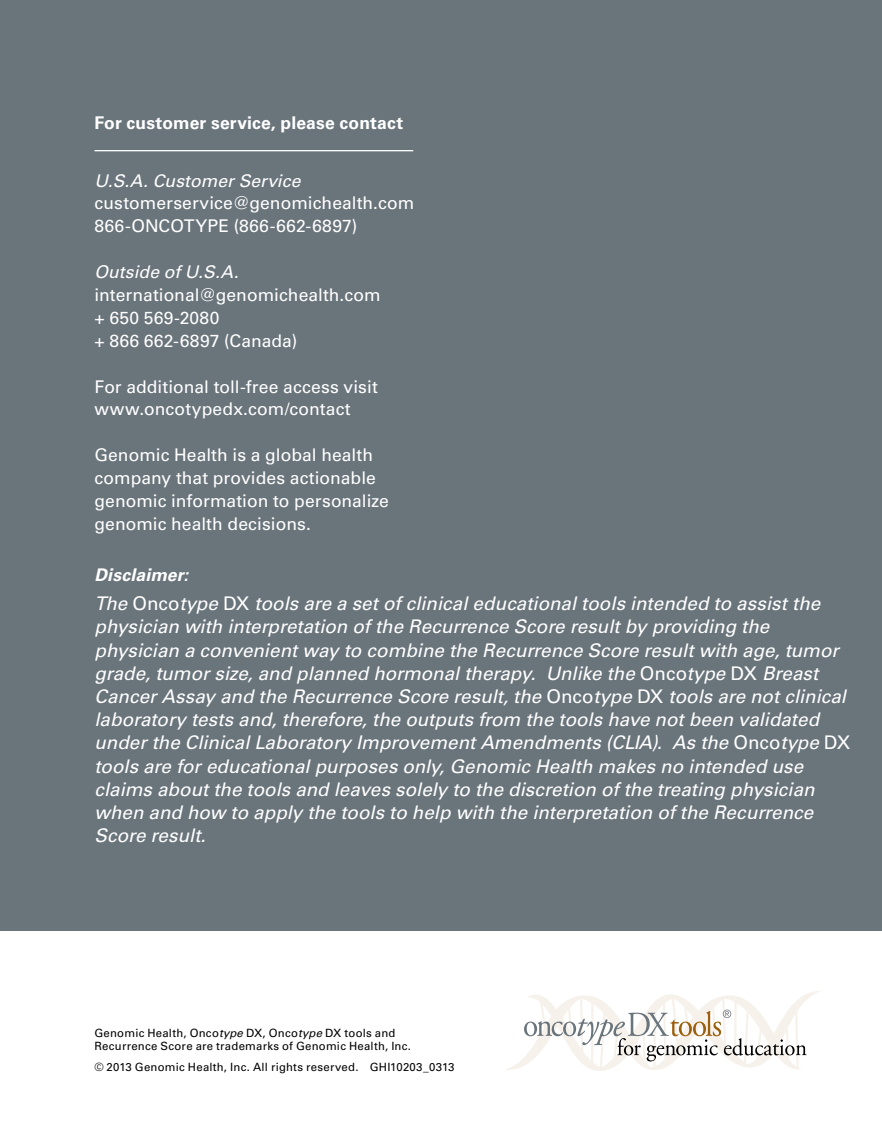
<style>
.page{position:relative;width:882px;height:1134px;background:#fff}
.page>*{position:absolute;margin:0;border:0;box-sizing:border-box;transform-origin:0 0}
.t1{font:italic 18.9px/23.3px "Univers LT Std";color:#fff}
.t2{font:17.5px/22.8px "Univers LT Std";color:#fff}
.t3{font:italic 17.5px "Univers LT Std";letter-spacing:.005em;color:#fff}
.t4{font:700 17.5px "Univers LT Std";letter-spacing:.01em;color:#fff}
.t5{font:italic 700 17.5px "Univers LT Std";letter-spacing:.01em;color:#fff}
.t6{font:11.38px/13.1px "Univers LT Std";letter-spacing:.02em;color:#000}
.s1{font-style:normal}
.s2{font-style:italic}
</style>
<div class="page">
<div style="left:0;top:0;width:882px;height:931px;background:#6a747b"></div>
<svg style="left:506px;top:991px;width:314px;height:80px"></svg>
<hr style="left:94px;top:150px;width:319px;height:1px;background:#fff">
<p class="t4" style="left:94px;top:112px;width:310px">For customer service, please contact</p>
<p class="t3" style="left:94px;top:170px;width:208px">U.S.A. Customer Service</p>
<p class="t2" style="left:94px;top:192px;width:321px">customerservice@genomichealth.com<br>866-ONCOTYPE (866-662-6897)</p>
<p class="t3" style="left:94px;top:262px;width:146px">Outside of U.S.A.</p>
<p class="t2" style="left:94px;top:284px;width:288px">international@genomichealth.com + 650 569-2080<br>+ 866 662-6897 (Canada)</p>
<p class="t2" style="left:94px;top:375px;width:285px">For additional toll-free access visit www.oncotypedx.com/contact</p>
<p class="t2" style="left:94px;top:444px;width:296px">Genomic Health is a global health company that provides actionable genomic information to personalize genomic health decisions.</p>
<p class="t5" style="left:94px;top:564px;width:95px">Disclaimer:</p>
<p class="t1" style="left:94px;top:592px;width:757px">The <span class="s1">Onco</span>type <span class="s1">DX</span> tools are a set of clinical educational tools intended to assist the physician with interpretation of the Recurrence Score result by providing the physician a convenient way to combine the Recurrence Score result with age, tumor grade, tumor size, and planned hormonal therapy. Unlike the <span class="s1">Onco</span>type <span class="s1">DX</span> Breast Cancer Assay and the Recurrence Score result, the <span class="s1">Onco</span>type <span class="s1">DX</span> tools are not clinical laboratory tests and, therefore, the outputs from the tools have not been validated under the Clinical Laboratory Improvement Amendments (CLIA). As the <span class="s1">Onco</span>type <span class="s1">DX </span>tools are for educational purposes only, Genomic Health makes no intended use claims about the tools and leaves solely to the discretion of the treating physician when and how to apply the tools to help with the interpretation of the Recurrence Score result.</p>
<p class="t6" style="left:94px;top:1026px;width:318px">Genomic Health, Onco<span class="s2">type</span> DX, Onco<span class="s2">type</span> DX tools and<br>Recurrence Score are trademarks of Genomic Health, Inc.</p>
<p class="t6" style="left:95px;top:1060px;width:362px">© 2013 Genomic Health, Inc. All rights reserved. GHI10203_0313</p>
</div>
